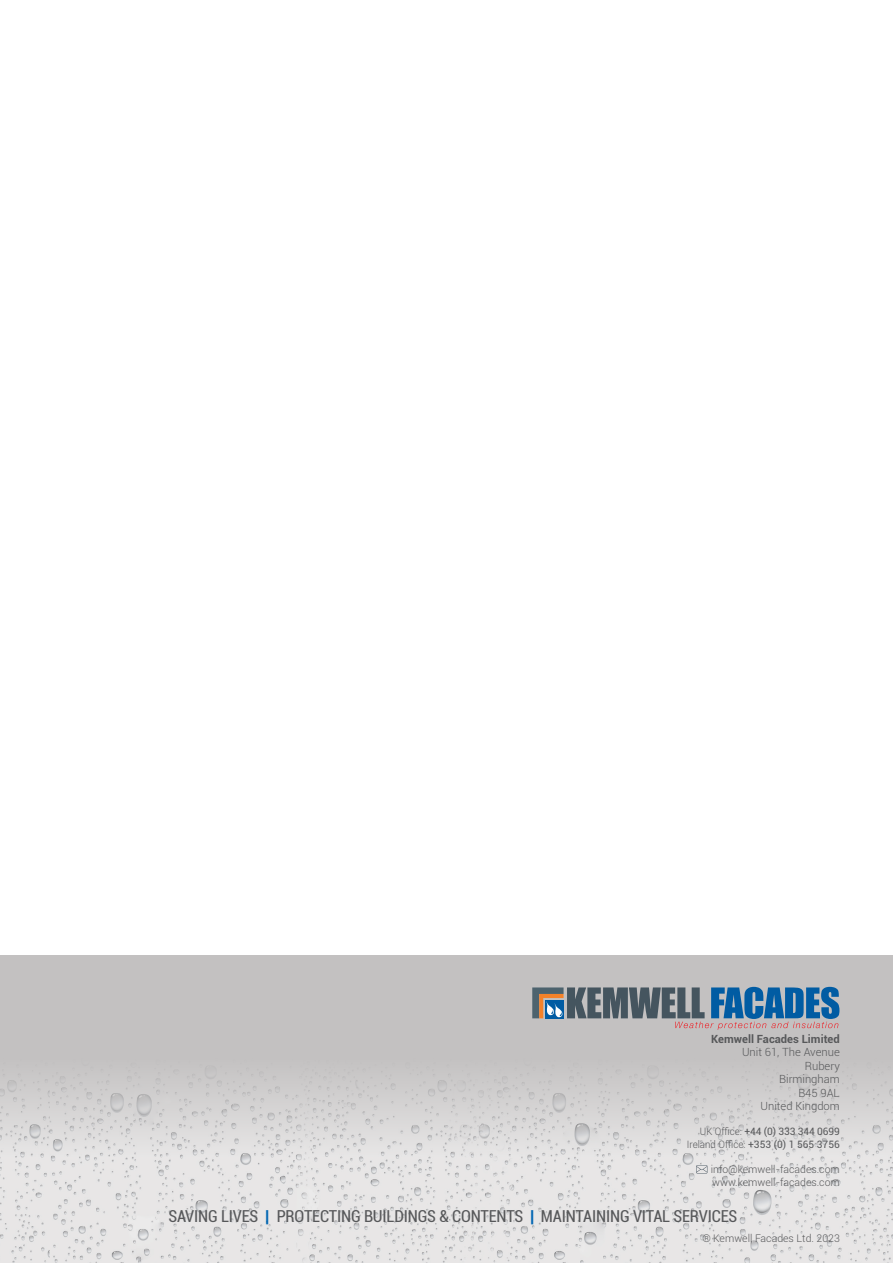
<style>
.page{position:relative;width:893px;height:1263px;background:#fff}
.page>*{position:absolute;margin:0;border:0;box-sizing:border-box;transform-origin:0 0}
.t1{font:condensed 16.5px "Roboto";letter-spacing:-.01em;color:#57585a}
.t2{font:300 11.25px "Roboto";color:#57585a}
.t3{font:700 11.25px "Roboto";color:#57585a}
.t4{font:300 10.5px "Roboto";color:#57585a}
.t5{font:10.2px "Roboto";letter-spacing:-.01em;color:#57585a}
.s1{font-weight:300}
.s2{font-weight:900;font-stretch:normal;color:#0166b3}
</style>
<div class="page">
<img style="left:0;top:957px;width:893px;height:306px">
<svg style="left:696px;top:1165px;width:11px;height:8px"></svg>
<svg style="left:532px;top:987px;width:307px;height:43px;background:#74899b"></svg>
<p class="t3" style="left:711px;top:1031px;width:130px">Kemwell Facades Limited</p>
<p class="t2" style="left:742px;top:1045px;width:99px">Unit 61, The Avenue</p>
<p class="t2" style="left:805px;top:1058px;width:37px">Rubery</p>
<p class="t2" style="left:779px;top:1072px;width:62px">Birmingham</p>
<p class="t2" style="left:798px;top:1085px;width:43px">B45 9AL</p>
<p class="t2" style="left:760px;top:1099px;width:81px">United Kingdom</p>
<p class="t5" style="left:700px;top:1124px;width:142px"><span class="s1">UK Office:</span> +44 (0) 333 344 0699</p>
<p class="t5" style="left:687px;top:1137px;width:155px"><span class="s1">Ireland Office:</span> +353 (0) 1 565 3756</p>
<p class="t4" style="left:711px;top:1162px;width:131px">info@kemwell-facades.com</p>
<p class="t4" style="left:712px;top:1175px;width:129px">www.kemwell-facades.com</p>
<p class="t1" style="left:168px;top:1205px;width:570px">SAVING LIVES <span class="s2">|</span> PROTECTING BUILDINGS &amp; CONTENTS <span class="s2">|</span> MAINTAINING VITAL SERVICES</p>
<p class="t4" style="left:702px;top:1231px;width:139px">® Kemwell Facades Ltd. 2023</p>
</div>
